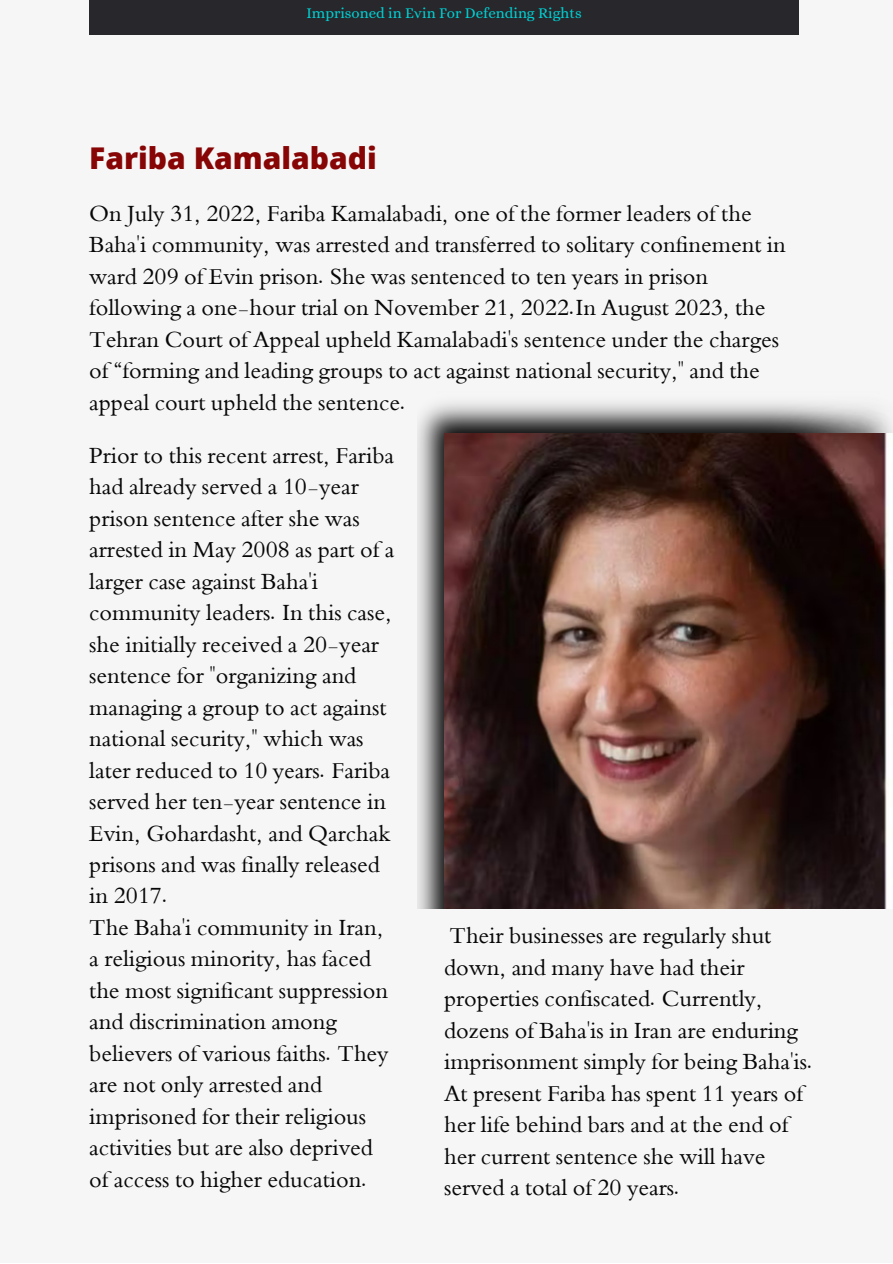
<style>
.page{position:relative;width:893px;height:1264px;background:#fff}
.page>*{position:absolute;margin:0;border:0;box-sizing:border-box;transform-origin:0 0}
.t1{font:800 30px "Open Sans";color:#870505}
.t2{font:22.5px/31.5px "XB Niloofar";color:#070707}
.t3{font:15px "Alice";color:#00ced1}
</style>
<div class="page">
<div style="left:0;top:0;width:892px;height:1262px;background:#f6f6f6"></div>
<div style="left:89px;top:0;width:709px;height:35px;background:#28272b"></div>
<img style="left:417px;top:402px;width:475px;height:506px">
<img style="left:444px;top:434px;width:448px;height:474px">
<p class="t3" style="left:306px;top:4px;width:277px">Imprisoned in Evin For Defending Rights</p>
<p class="t1" style="left:89px;top:137px;width:289px">Fariba Kamalabadi</p>
<p class="t2" style="left:89px;top:199px;width:698px">On July 31, 2022, Fariba Kamalabadi, one of the former leaders of the Baha'i community, was arrested and transferred to solitary confinement in ward 209 of Evin prison. She was sentenced to ten years in prison following a one-hour trial on November 21, 2022.In August 2023, the Tehran Court of Appeal upheld Kamalabadi's sentence under the charges of “forming and leading groups to act against national security," and the appeal court upheld the sentence.</p>
<p class="t2" style="left:89px;top:441px;width:306px">Prior to this recent arrest, Fariba had already served a 10-year prison sentence after she was arrested in May 2008 as part of a larger case against Baha'i community leaders. In this case, she initially received a 20-year sentence for "organizing and managing a group to act against national security," which was later reduced to 10 years. Fariba served her ten-year sentence in<br>Evin, Gohardasht, and Qarchak prisons and was finally released in 2017.</p>
<p class="t2" style="left:89px;top:913px;width:301px">The Baha'i community in Iran, a religious minority, has faced the most significant suppression and discrimination among believers of various faiths. They are not only arrested and imprisoned for their religious activities but are also deprived of access to higher education.</p>
<p class="t2" style="left:444px;top:921px;width:371px">Their businesses are regularly shut down, and many have had their properties confiscated. Currently, dozens of Baha'is in Iran are enduring imprisonment simply for being Baha'is.</p>
<p class="t2" style="left:444px;top:1078px;width:360px">At present Fariba has spent 11 years of her life behind bars and at the end of her current sentence she will have served a total of 20 years.</p>
</div>
